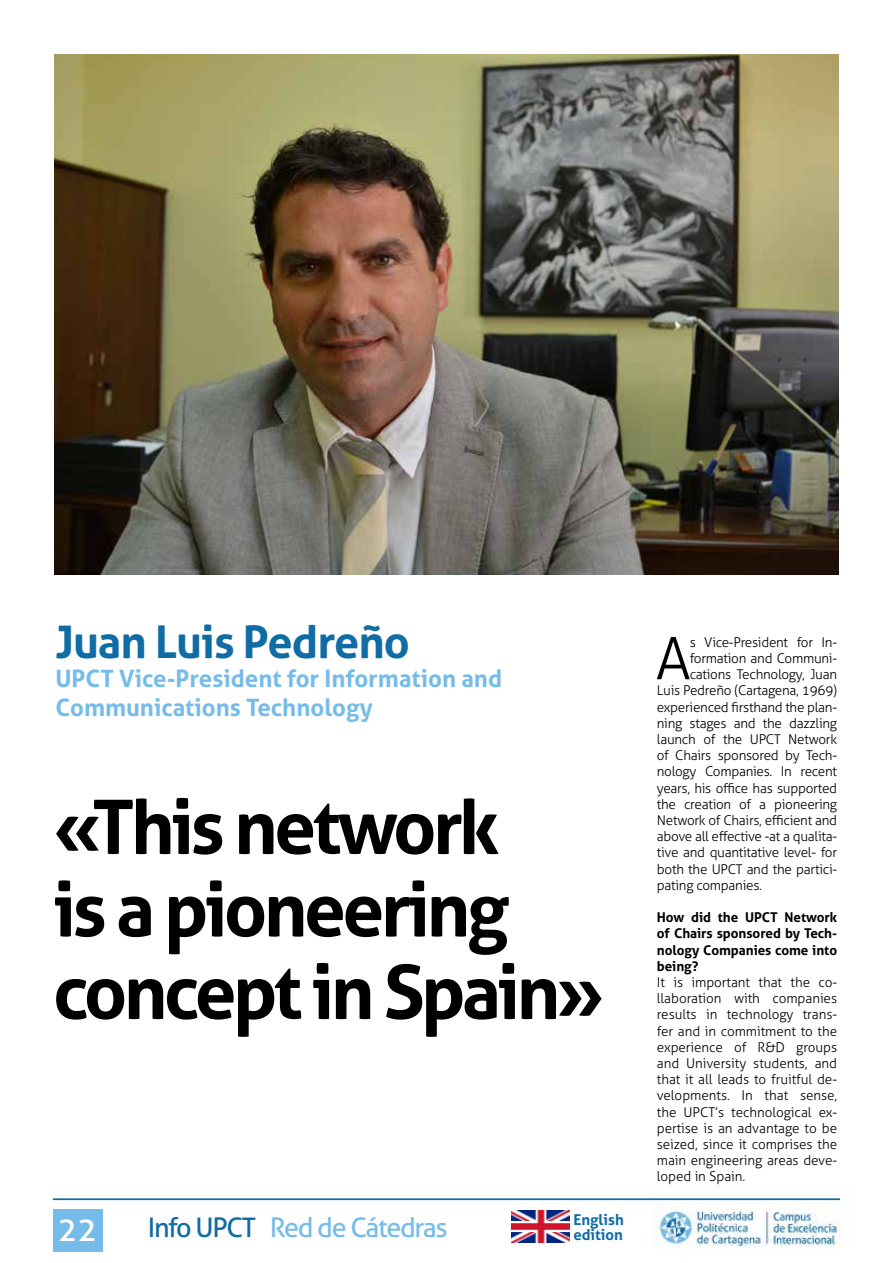
<style>
.page{position:relative;width:893px;height:1263px;background:#fff}
.page>*{position:absolute;margin:0;border:0;box-sizing:border-box;transform-origin:0 0}
.t1{font:700 75px/82.5px "Aller";letter-spacing:-.05em;color:#000}
.t2{font:300 58.5px "Aller";color:#000}
.t3{font:700 45px "Aller";letter-spacing:-.02em;color:#0f6ca5}
.t4{font:33px "Aller";color:#fff}
.t5{font:27px "Aller";letter-spacing:-.05em;color:#75bce8}
.t6{font:700 24px/28.8px "Aller";color:#75bce8}
.t7{font:700 15px/15px "Aller";color:#0f6ca5}
.t8{font:300 13.5px/16.2px "Aller";letter-spacing:-.02em;color:#000;text-align:justify}
.t9{font:700 13.5px/16.2px "Aller";letter-spacing:-.005em;color:#000;text-align:justify}
.s1{color:#0f6ca5}
</style>
<div class="page">
<img style="left:54px;top:54px;width:785px;height:521px">
<div style="left:53px;top:1209px;width:49px;height:42px;background:#75bce8"></div>
<img style="left:653px;top:1200px;width:190px;height:48px">
<div style="left:53px;top:1198px;width:787px;height:2px;border:1px solid #0f6ca5"></div>
<img style="left:512px;top:1211px;width:58px;height:31px">
<h3 class="t3" style="left:55px;top:615px;width:356px">Juan Luis Pedreño</h3>
<h3 class="t6" style="left:55px;top:664px;width:448px">UPCT Vice-President for Information and<br>Communications Technology</h3>
<h1 class="t1" style="left:53px;top:785px;width:553px">«This network<br>is a pioneering concept in Spain»</h1>
<h3 class="t4" style="left:58px;top:1209px;width:41px">22</h3>
<h3 class="t5" style="left:148px;top:1210px;width:301px"><span class="s1">Info UPCT</span> Red de Cátedras</h3>
<p class="t7" style="left:573px;top:1212px;width:52px">English edition</p>
<h2 class="t2" style="left:656px;top:623px;width:37px">A</h2>
<p class="t8" style="left:690px;top:634px;width:149px">s Vice-President for In-</p>
<p class="t8" style="left:690px;top:650px;width:149px">formation and Communi-</p>
<p class="t8" style="left:690px;top:666px;width:149px">cations Technology, Juan</p>
<p class="t8" style="left:657px;top:682px;width:182px">Luis Pedreño (Cartagena, 1969)</p>
<p class="t8" style="left:657px;top:699px;width:182px">experienced firsthand the plan-</p>
<p class="t8" style="left:657px;top:715px;width:182px">ning stages and the dazzling</p>
<p class="t8" style="left:657px;top:731px;width:182px">launch of the UPCT Network</p>
<p class="t8" style="left:657px;top:747px;width:182px">of Chairs sponsored by Tech-</p>
<p class="t8" style="left:657px;top:763px;width:182px">nology Companies. In recent</p>
<p class="t8" style="left:657px;top:780px;width:182px">years, his office has supported</p>
<p class="t8" style="left:657px;top:796px;width:182px">the creation of a pioneering</p>
<p class="t8" style="left:657px;top:812px;width:182px">Network of Chairs, efficient and</p>
<p class="t8" style="left:657px;top:828px;width:182px">above all effective -at a qualita-</p>
<p class="t8" style="left:657px;top:844px;width:182px">tive and quantitative level- for</p>
<p class="t8" style="left:657px;top:861px;width:182px">both the UPCT and the partici-</p>
<p class="t8" style="left:657px;top:877px;width:107px">pating companies.</p>
<p class="t9" style="left:657px;top:909px;width:182px">How did the UPCT Network of Chairs sponsored by Tech&shy;nology Companies come into being?</p>
<p class="t8" style="left:657px;top:974px;width:182px">It is important that the co&shy;llaboration with companies results in technology trans&shy;fer and in commitment to the experience of R&amp;D groups and University students, and that it all leads to fruitful de&shy;velopments. In that sense, the UPCT’s technological ex&shy;pertise is an advantage to be seized, since it comprises the main engineering areas deve&shy;loped in Spain.</p>
</div>
